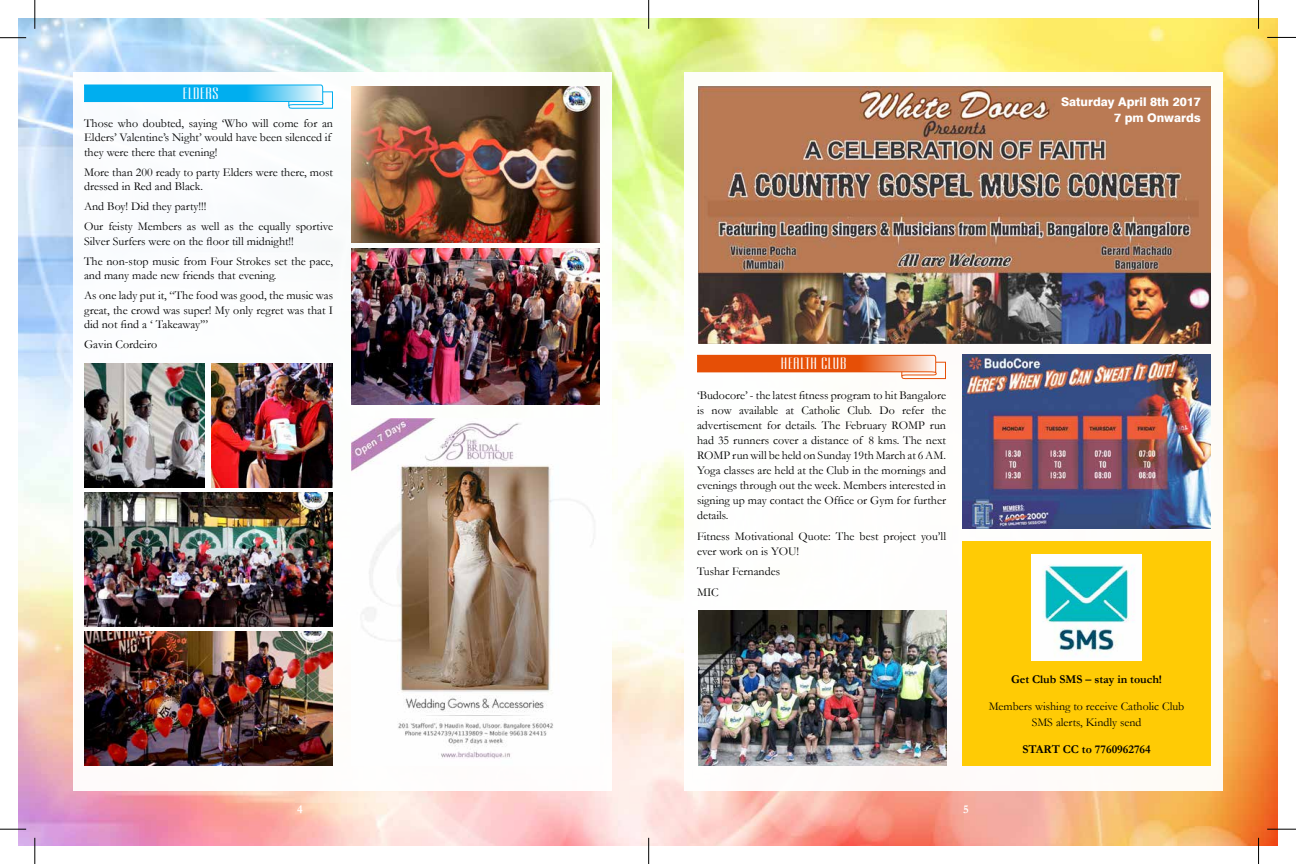
<style>
.page{position:relative;width:1296px;height:864px;background:#fff}
.page>*{position:absolute;margin:0;border:0;box-sizing:border-box;transform-origin:0 0}
.t1{font:16px "Empire BT";color:#fff;scale:2 1}
.t2{font:12px/15px "Garamond";color:#000}
.t3{font:800 12px/16.4px "Swiss 721 BT";color:#fff;text-align:right}
.t4{font:700 12px "Garamond";color:#fff}
.t5{font:11.9px/16.3px "Garamond";color:#000;text-align:center}
.t6{font:700 11.9px "Garamond";color:#000}
</style>
<div class="page">
<img style="left:19px;top:19px;width:1258px;height:826px">
<svg style="left:0;top:38px;width:26px;height:1px"></svg>
<svg style="left:0;top:829px;width:26px;height:1px"></svg>
<svg style="left:1267px;top:37px;width:29px;height:1px"></svg>
<svg style="left:1267px;top:829px;width:29px;height:1px"></svg>
<svg style="left:649px;top:0;width:1px;height:29px"></svg>
<svg style="left:35px;top:0;width:1px;height:29px"></svg>
<svg style="left:1258px;top:0;width:1px;height:29px"></svg>
<svg style="left:649px;top:838px;width:1px;height:26px"></svg>
<svg style="left:35px;top:838px;width:1px;height:26px"></svg>
<svg style="left:1258px;top:838px;width:1px;height:26px"></svg>
<div style="left:684px;top:72px;width:540px;height:720px;background:#fff"></div>
<div style="left:73px;top:72px;width:539px;height:720px;background:#fff"></div>
<svg style="left:84px;top:84px;width:249px;height:25px"></svg>
<img style="left:84px;top:364px;width:121px;height:123px">
<img style="left:211px;top:364px;width:121px;height:123px">
<img style="left:351px;top:87px;width:248px;height:156px">
<img style="left:84px;top:492px;width:248px;height:134px">
<img style="left:84px;top:632px;width:248px;height:134px">
<img style="left:351px;top:248px;width:248px;height:156px">
<img style="left:351px;top:419px;width:244px;height:340px">
<svg style="left:697px;top:354px;width:249px;height:26px"></svg>
<img style="left:962px;top:355px;width:249px;height:173px">
<img style="left:698px;top:610px;width:248px;height:156px">
<img style="left:698px;top:87px;width:513px;height:256px">
<div style="left:962px;top:541px;width:249px;height:225px;background:#ffcb05"></div>
<img style="left:1031px;top:554px;width:111px;height:107px">
<h1 class="t1" style="left:183px;top:84px;width:20px">ELDERS</h1>
<p class="t2" style="left:84px;top:116px;width:250px;line-height:14.4px">Those who doubted, saying ‘Who will come for an<br>Elders’ Valentine’s Night’ would have been silenced if they were there that evening!</p>
<p class="t2" style="left:84px;top:164px;width:251px;line-height:14.4px">More than 200 ready to party Elders were there, most dressed in Red and Black.</p>
<p class="t2" style="left:84px;top:196px;width:251px;line-height:20.1px">And Boy! Did they party!!!<br>Our feisty Members as well as the equally sportive</p>
<p class="t2" style="left:84px;top:231px;width:251px;line-height:20.1px">Silver Surfers were on the floor till midnight!!<br>The non-stop music from Four Strokes set the pace,</p>
<p class="t2" style="left:84px;top:265px;width:251px;line-height:20.1px">and many made new friends that evening.<br>As one lady put it, “The food was good, the music was</p>
<p class="t2" style="left:84px;top:302px;width:251px;line-height:14.4px">great, the crowd was super! My only regret was that I did not find a ‘ Takeaway’”</p>
<p class="t2" style="left:84px;top:337px;width:75px">Gavin Cordeiro</p>
<h1 class="t1" style="left:781px;top:355px;width:35px">HEALTH CLUB</h1>
<p class="t2" style="left:697px;top:387px;width:251px;text-align:justify">‘Budocore’ - the latest fitness program to hit Bangalore is now available at Catholic Club. Do refer the advertisement for details. The February ROMP run had 35 runners cover a distance of 8 kms. The next ROMP run will be held on Sunday 19th March at 6 AM.<br>Yoga classes are held at the Club in the mornings and evenings through out the week. Members interested in signing up may contact the Office or Gym for further details.</p>
<p class="t2" style="left:697px;top:528px;width:251px">Fitness Motivational Quote: The best project you’ll ever work on is YOU!</p>
<p class="t2" style="left:697px;top:561px;width:85px;line-height:20.7px">Tushar Fernandes<br>MIC</p>
<p class="t3" style="left:1061px;top:93px;width:141px">Saturday April 8th 2017<br>7 pm Onwards</p>
<p class="t6" style="left:1011px;top:671px;width:153px">Get Club SMS – stay in touch!</p>
<p class="t5" style="left:989px;top:698px;width:197px">Members wishing to receive Catholic Club<br>SMS alerts, Kindly send</p>
<p class="t6" style="left:1022px;top:741px;width:130px">START CC to 7760962764</p>
<p class="t4" style="left:297px;top:801px;width:7px">4</p>
<p class="t4" style="left:963px;top:801px;width:7px">5</p>
</div>
